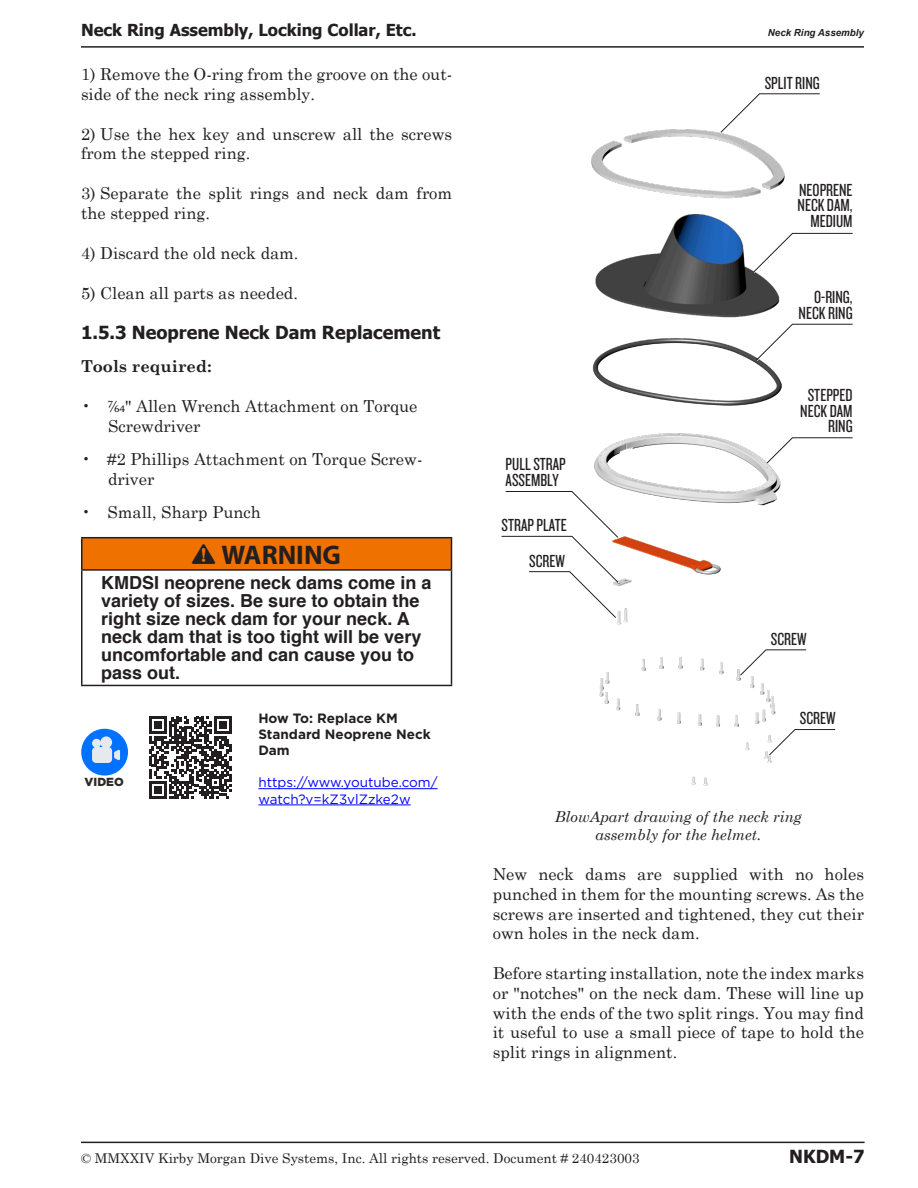
<style>
.page{position:relative;width:918px;height:1188px;background:#fff}
.page>*{position:absolute;margin:0;border:0;box-sizing:border-box;transform-origin:0 0}
.t1{font:700 27px "Myriad Pro";color:#231f20}
.t2{font:18.15px/15.9px "Knockout HTF28 Junior Featherwt";color:#231f20;text-align:right}
.DSI_2004_Warning{font:700 18px/18px "Helvetica";color:#231f20}
.t3{font:700 18px "Tahoma";color:#231f20}
._2011_DSI_Body_Text{font:16.5px/19.8px "Century Schoolbook";color:#231f20}
.t4{font:700 16.5px "Tahoma";color:#231f20}
._2011_DSI_Body_Text-2{font:700 16.5px "Century Schoolbook";color:#231f20}
.t5{font:italic 15px/18px "Century Schoolbook";color:#231f20;text-align:center}
.t6{font:13.5px "Century Schoolbook";color:#231f20}
.Note{font:13.5px/16.2px "Gotham";color:#00f}
.Note-2{font:700 13.5px/16.2px "Gotham";color:#231f20}
.t7{font:900 11.7px "Gotham HTF";color:#2d2b27}
.t8{font:italic 700 9.75px "Arial";color:#231f20}
.s1{font-family:"Adobe Caslon Pro"}
.s2{font-family:"ANSI Exclamation Mark";font-weight:400}
</style>
<div class="page">
<div style="left:82px;top:538px;width:370px;height:32px;background:#ef7100"></div>
<hr style="left:81px;top:571px;width:1px;height:114px;background:#231f20">
<hr style="left:451px;top:571px;width:1px;height:114px;background:#231f20">
<hr style="left:81px;top:685px;width:371px;height:1px;background:#231f20">
<hr style="left:81px;top:537px;width:371px;height:1px;background:#231f20">
<hr style="left:81px;top:538px;width:1px;height:31px;background:#231f20">
<hr style="left:451px;top:538px;width:1px;height:31px;background:#231f20">
<hr style="left:81px;top:569px;width:371px;height:2px;background:#231f20">
<div style="left:81px;top:729px;width:47px;height:47px;background:#0072ff;border-radius:50%"></div>
<div style="left:92px;top:747px;width:20px;height:16px;background:#e6e9ed;border-radius:4px"></div>
<svg style="left:114px;top:749px;width:6px;height:11px"></svg>
<div style="left:92px;top:739px;width:9px;height:9px;background:#e6e9ed;border-radius:50%"></div>
<div style="left:100px;top:736px;width:12px;height:12px;background:#e6e9ed;border-radius:50%"></div>
<svg style="left:149px;top:717px;width:82px;height:82px"></svg>
<hr style="left:258px;top:788px;width:180px;height:1px;background:#00f">
<hr style="left:258px;top:805px;width:153px;height:1px;background:#00f">
<img style="left:591px;top:93px;width:238px;height:693px">
<svg style="left:720px;top:94px;width:100px;height:39px"></svg>
<div style="left:754px;top:234px;width:99px;height:39px;background:#fff"></div>
<svg style="left:753px;top:233px;width:100px;height:39px"></svg>
<svg style="left:756px;top:324px;width:97px;height:37px"></svg>
<svg style="left:767px;top:437px;width:86px;height:27px"></svg>
<svg style="left:501px;top:491px;width:117px;height:127px"></svg>
<div style="left:741px;top:650px;width:66px;height:26px;background:#fff"></div>
<svg style="left:740px;top:650px;width:66px;height:26px"></svg>
<div style="left:770px;top:730px;width:66px;height:26px;background:#fff"></div>
<svg style="left:769px;top:729px;width:66px;height:26px"></svg>
<hr style="left:81px;top:1142px;width:784px;height:1px;background:#231f20">
<hr style="left:81px;top:46px;width:783px;height:2px;background:#231f20">
<p class="t4" style="left:81px;top:19px;width:337px">Neck Ring Assembly, Locking Collar, Etc.</p>
<p class="t8" style="left:768px;top:26px;width:98px">Neck Ring Assembly</p>
<p class="_2011_DSI_Body_Text" style="left:81px;top:63px;width:373px">1) Remove the O-ring from the groove on the out&shy;side of the neck ring assembly.</p>
<p class="_2011_DSI_Body_Text" style="left:81px;top:123px;width:373px">2) Use the hex key and unscrew all the screws from the stepped ring.</p>
<p class="_2011_DSI_Body_Text" style="left:81px;top:183px;width:373px">3) Separate the split rings and neck dam from the stepped ring.</p>
<p class="_2011_DSI_Body_Text" style="left:81px;top:243px;width:219px">4) Discard the old neck dam.</p>
<p class="_2011_DSI_Body_Text" style="left:81px;top:283px;width:218px">5) Clean all parts as needed.</p>
<p class="t3" style="left:81px;top:320px;width:361px">1.5.3 Neoprene Neck Dam Replacement</p>
<p class="_2011_DSI_Body_Text-2" style="left:81px;top:356px;width:132px">Tools required:</p>
<p class="_2011_DSI_Body_Text" style="left:108px;top:396px;width:311px;text-indent:-27px">• <span class="s1">7/64</span>" Allen Wrench Attachment on Torque<br>Screwdriver</p>
<p class="_2011_DSI_Body_Text" style="left:108px;top:449px;width:316px;text-indent:-27px">• #2 Phillips Attachment on Torque Screw&shy;driver</p>
<p class="_2011_DSI_Body_Text" style="left:81px;top:502px;width:181px">• Small, Sharp Punch</p>
<p class="t1" style="left:192px;top:537px;width:150px"><span class="s2">B</span> WARNING</p>
<p class="DSI_2004_Warning" style="left:101px;top:574px;width:332px">KMDSI neoprene neck dams come in a variety of sizes. Be sure to obtain the right size neck dam for your neck. A neck dam that is too tight will be very uncomfortable and can cause you to pass out.</p>
<p class="t7" style="left:85px;top:775px;width:41px">VIDEO</p>
<p class="Note-2" style="left:258px;top:710px;width:174px">How To: Replace KM<br>Standard Neoprene Neck<br>Dam</p>
<p class="Note" style="left:258px;top:774px;width:181px">https://www.youtube.com/ watch?v=kZ3vlZzke2w</p>
<p class="t2" style="left:765px;top:75px;width:57px">SPLIT RING</p>
<p class="t2" style="left:798px;top:182px;width:57px">NEOPRENE<br>NECK DAM,<br>MEDIUM</p>
<p class="t2" style="left:799px;top:290px;width:56px">O-RING,<br>NECK RING</p>
<p class="t2" style="left:506px;top:457px;width:62px;text-align:left">PULL STRAP<br>ASSEMBLY</p>
<p class="t2" style="left:502px;top:508px;width:67px;line-height:35.2px">STRAP PLATE<br>SCREW</p>
<p class="t2" style="left:800px;top:387px;width:54px">STEPPED<br>NECK DAM<br>RING</p>
<p class="t2" style="left:771px;top:631px;width:37px">SCREW</p>
<p class="t2" style="left:800px;top:711px;width:37px">SCREW</p>
<p class="t5" style="left:555px;top:807px;width:249px">BlowApart drawing of the neck ring assembly for the helmet.</p>
<p class="_2011_DSI_Body_Text" style="left:493px;top:864px;width:373px;text-align:justify">New neck dams are supplied with no holes punched in them for the mounting screws. As the screws are inserted and tightened, they cut their own holes in the neck dam.</p>
<p class="_2011_DSI_Body_Text" style="left:493px;top:963px;width:373px;text-align:justify">Before starting installation, note the index marks or "notches" on the neck dam. These will line up with the ends of the two split rings. You may find it useful to use a small piece of tape to hold the split rings in alignment.</p>
<p class="t6" style="left:81px;top:1150px;width:560px">© MMXXIV Kirby Morgan Dive Systems, Inc. All rights reserved. Document # 240423003</p>
<p class="t3" style="left:789px;top:1144px;width:77px">NKDM-7</p>
</div>
